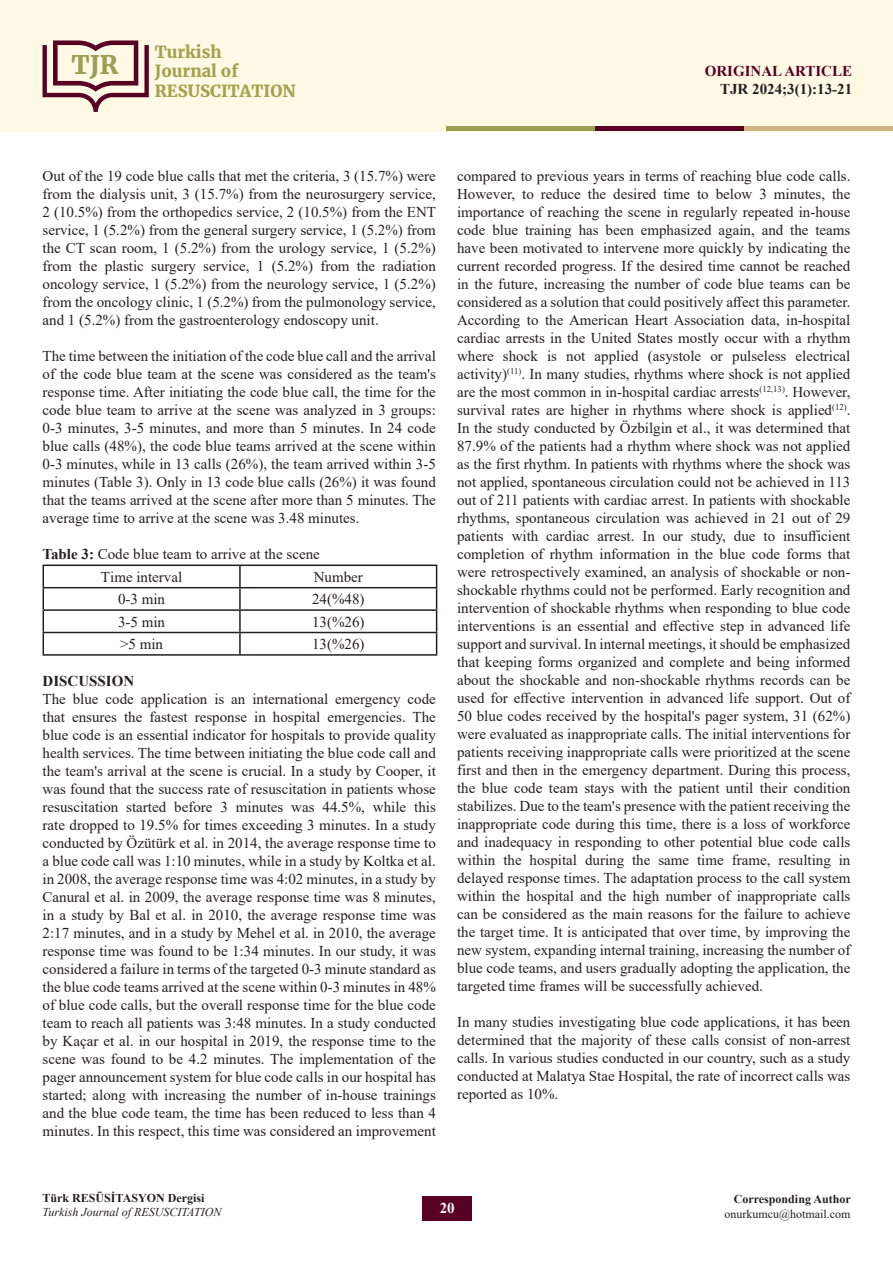
<style>
.page{position:relative;width:893px;height:1263px;background:#fff}
.page>*{position:absolute;margin:0;border:0;box-sizing:border-box;transform-origin:0 0}
.t1{font:900 25.35px "Merriweather";color:#9b9f55}
.t2{font:900 16.5px/19.8px "Merriweather";color:#a4a24d}
.Temel_Paragraf{font:15px/18px "Times New Roman";color:#231f20;text-align:justify}
.Temel_Paragraf-2{font:700 15px "Times New Roman";color:#231f20}
.t3{font:700 15px "Times New Roman";color:#580122}
.t4{font:700 15px "Times New Roman";color:#fff}
.t5{font:700 12px "Times New Roman";color:#231f20}
.t6{font:italic 12px "Times New Roman";color:#231f20}
.t7{font:12px "Times New Roman";color:#231f20}
.s1{font-weight:700}
</style>
<div class="page">
<div style="left:0;top:0;width:893px;height:131px;background:#fff9e5"></div>
<svg style="left:43px;top:40px;width:106px;height:72px"></svg>
<div style="left:446px;top:126px;width:149px;height:5px;background:#9b9f55"></div>
<div style="left:595px;top:126px;width:149px;height:5px;background:#580122"></div>
<div style="left:744px;top:126px;width:149px;height:5px;background:#d5b388"></div>
<div style="left:422px;top:1196px;width:50px;height:24px;background:#580122"></div>
<hr style="left:43px;top:564px;width:197px;height:2px;background:#231f20">
<hr style="left:240px;top:564px;width:197px;height:2px;background:#231f20">
<hr style="left:239px;top:566px;width:2px;height:21px;background:#231f20">
<hr style="left:43px;top:587px;width:197px;height:1px;background:#231f20">
<hr style="left:240px;top:587px;width:197px;height:1px;background:#231f20">
<hr style="left:239px;top:588px;width:2px;height:21px;background:#231f20">
<hr style="left:43px;top:609px;width:197px;height:2px;background:#231f20">
<hr style="left:240px;top:609px;width:197px;height:2px;background:#231f20">
<hr style="left:239px;top:611px;width:2px;height:21px;background:#231f20">
<hr style="left:43px;top:632px;width:197px;height:1px;background:#231f20">
<svg style="left:43px;top:566px;width:1px;height:88px"></svg>
<hr style="left:240px;top:632px;width:197px;height:1px;background:#231f20">
<hr style="left:239px;top:633px;width:2px;height:21px;background:#231f20">
<svg style="left:436px;top:566px;width:1px;height:88px"></svg>
<hr style="left:43px;top:654px;width:197px;height:2px;background:#231f20">
<hr style="left:240px;top:654px;width:197px;height:2px;background:#231f20">
<h1 class="t1" style="left:72px;top:47px;width:48px">TJR</h1>
<p class="t2" style="left:155px;top:41px;width:142px">Turkish<br>Journal of<br>RESUSCITATION</p>
<p class="t3" style="left:705px;top:60px;width:149px">ORIGINAL ARTICLE</p>
<p class="Temel_Paragraf-2" style="left:720px;top:78px;width:134px">TJR 2024;3(1):13-21</p>
<p class="Temel_Paragraf" style="left:43px;top:166px;width:395px">Out of the 19 code blue calls that met the criteria, 3 (15.7%) were from the dialysis unit, 3 (15.7%) from the neurosurgery service, 2 (10.5%) from the orthopedics service, 2 (10.5%) from the ENT service, 1 (5.2%) from the general surgery service, 1 (5.2%) from the CT scan room, 1 (5.2%) from the urology service, 1 (5.2%) from the plastic surgery service, 1 (5.2%) from the radiation oncology service, 1 (5.2%) from the neurology service, 1 (5.2%) from the oncology clinic, 1 (5.2%) from the pulmonology service, and 1 (5.2%) from the gastroenterology endoscopy unit.</p>
<p class="Temel_Paragraf" style="left:43px;top:346px;width:395px">The time between the initiation of the code blue call and the arrival of the code blue team at the scene was considered as the team's response time. After initiating the code blue call, the time for the code blue team to arrive at the scene was analyzed in 3 groups:<br>0-3 minutes, 3-5 minutes, and more than 5 minutes. In 24 code blue calls (48%), the code blue teams arrived at the scene within 0-3 minutes, while in 13 calls (26%), the team arrived within 3-5 minutes (Table 3). Only in 13 code blue calls (26%) it was found that the teams arrived at the scene after more than 5 minutes. The average time to arrive at the scene was 3.48 minutes.</p>
<p class="Temel_Paragraf" style="left:43px;top:544px;width:279px"><span class="s1">Table 3:</span> Code blue team to arrive at the scene</p>
<p class="Temel_Paragraf" style="left:101px;top:567px;width:83px">Time interval</p>
<p class="Temel_Paragraf" style="left:314px;top:567px;width:51px">Number</p>
<p class="Temel_Paragraf" style="left:118px;top:590px;width:49px">0-3 min</p>
<p class="Temel_Paragraf" style="left:312px;top:590px;width:54px">24(%48)</p>
<p class="Temel_Paragraf" style="left:118px;top:612px;width:49px">3-5 min</p>
<p class="Temel_Paragraf" style="left:312px;top:612px;width:54px">13(%26)</p>
<p class="Temel_Paragraf" style="left:120px;top:634px;width:45px">&gt;5 min</p>
<p class="Temel_Paragraf" style="left:312px;top:634px;width:54px">13(%26)</p>
<p class="Temel_Paragraf-2" style="left:43px;top:670px;width:93px">DISCUSSION</p>
<p class="Temel_Paragraf" style="left:43px;top:689px;width:395px">The blue code application is an international emergency code that ensures the fastest response in hospital emergencies. The blue code is an essential indicator for hospitals to provide quality health services. The time between initiating the blue code call and the team's arrival at the scene is crucial. In a study by Cooper, it was found that the success rate of resuscitation in patients whose resuscitation started before 3 minutes was 44.5%, while this rate dropped to 19.5% for times exceeding 3 minutes. In a study conducted by Özütürk et al. in 2014, the average response time to a blue code call was 1:10 minutes, while in a study by Koltka et al. in 2008, the average response time was 4:02 minutes, in a study by Canural et al. in 2009, the average response time was 8 minutes, in a study by Bal et al. in 2010, the average response time was 2:17 minutes, and in a study by Mehel et al. in 2010, the average response time was found to be 1:34 minutes. In our study, it was considered a failure in terms of the targeted 0-3 minute standard as the blue code teams arrived at the scene within 0-3 minutes in 48% of blue code calls, but the overall response time for the blue code team to reach all patients was 3:48 minutes. In a study conducted by Kaçar et al. in our hospital in 2019, the response time to the scene was found to be 4.2 minutes. The implementation of the pager announcement system for blue code calls in our hospital has started; along with increasing the number of in-house trainings and the blue code team, the time has been reduced to less than 4 minutes. In this respect, this time was considered an improvement</p>
<p class="Temel_Paragraf" style="left:457px;top:166px;width:395px">compared to previous years in terms of reaching blue code calls.<br>However, to reduce the desired time to below 3 minutes, the importance of reaching the scene in regularly repeated in-house code blue training has been emphasized again, and the teams have been motivated to intervene more quickly by indicating the current recorded progress. If the desired time cannot be reached in the future, increasing the number of code blue teams can be considered as a solution that could positively affect this parameter.</p>
<p class="Temel_Paragraf" style="left:457px;top:310px;width:395px">According to the American Heart Association data, in-hospital cardiac arrests in the United States mostly occur with a rhythm where shock is not applied (asystole or pulseless electrical activity)<sup>(11)</sup>. In many studies, rhythms where shock is not applied are the most common in in-hospital cardiac arrests<sup>(12,13)</sup>. However, survival rates are higher in rhythms where shock is applied<sup>(12)</sup>.<br>In the study conducted by Özbilgin et al., it was determined that 87.9% of the patients had a rhythm where shock was not applied as the first rhythm. In patients with rhythms where the shock was not applied, spontaneous circulation could not be achieved in 113 out of 211 patients with cardiac arrest. In patients with shockable rhythms, spontaneous circulation was achieved in 21 out of 29 patients with cardiac arrest. In our study, due to insufficient completion of rhythm information in the blue code forms that were retrospectively examined, an analysis of shockable or non&shy;shockable rhythms could not be performed. Early recognition and intervention of shockable rhythms when responding to blue code interventions is an essential and effective step in advanced life support and survival. In internal meetings, it should be emphasized that keeping forms organized and complete and being informed about the shockable and non-shockable rhythms records can be used for effective intervention in advanced life support. Out of 50 blue codes received by the hospital's pager system, 31 (62%) were evaluated as inappropriate calls. The initial interventions for patients receiving inappropriate calls were prioritized at the scene first and then in the emergency department. During this process, the blue code team stays with the patient until their condition stabilizes. Due to the team's presence with the patient receiving the inappropriate code during this time, there is a loss of workforce and inadequacy in responding to other potential blue code calls within the hospital during the same time frame, resulting in delayed response times. The adaptation process to the call system within the hospital and the high number of inappropriate calls can be considered as the main reasons for the failure to achieve the target time. It is anticipated that over time, by improving the new system, expanding internal training, increasing the number of blue code teams, and users gradually adopting the application, the targeted time frames will be successfully achieved.</p>
<p class="Temel_Paragraf" style="left:457px;top:1012px;width:395px">In many studies investigating blue code applications, it has been determined that the majority of these calls consist of non-arrest calls. In various studies conducted in our country, such as a study conducted at Malatya Stae Hospital, the rate of incorrect calls was reported as 10%.</p>
<p class="t5" style="left:43px;top:1189px;width:163px">Türk RESÜSİTASYON Dergisi</p>
<p class="t6" style="left:43px;top:1204px;width:181px">Turkish Journal of RESUSCITATION</p>
<p class="t4" style="left:440px;top:1197px;width:16px">20</p>
<p class="t5" style="left:734px;top:1191px;width:118px">Corresponding Author</p>
<p class="t7" style="left:724px;top:1205px;width:128px">onurkumcu@hotmail.com</p>
</div>
